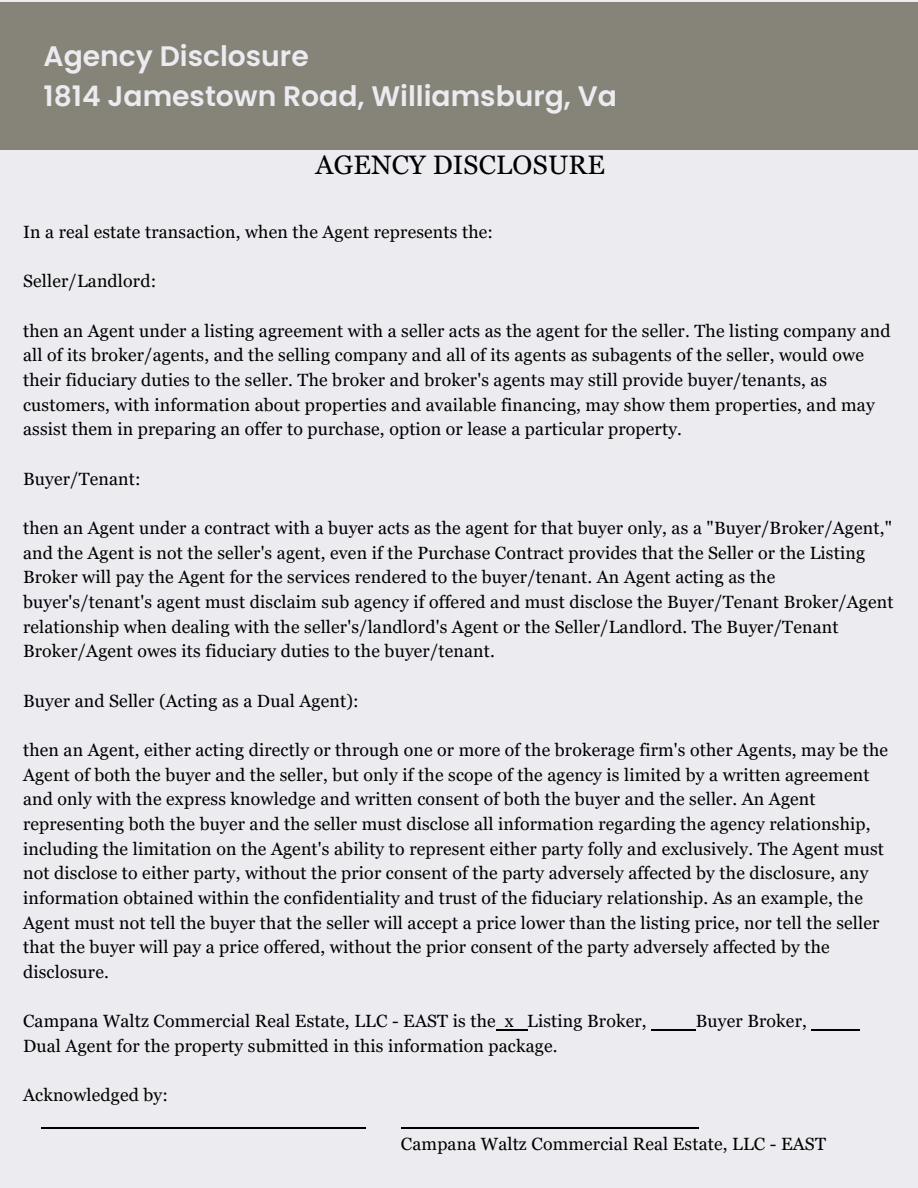
<style>
.page{position:relative;width:918px;height:1188px;background:#ebebf0}
.page>*{position:absolute;margin:0;border:0;box-sizing:border-box;transform-origin:0 0}
.t1{font:600 28.2px/39.3px "Poppins";color:#ebebf0}
.t2{font:26.7px "Georgia Pro";letter-spacing:.01em;color:#000}
.t3{font:17.7px/24.6px "Georgia Pro";letter-spacing:.01em;color:#000}
</style>
<div class="page">
<div style="left:0;top:3px;width:918px;height:147px;background:#868379"></div>
<svg style="left:496px;top:1029px;width:31px;height:2px"></svg>
<hr style="left:651px;top:1029px;width:45px;height:2px;background:#000">
<hr style="left:812px;top:1029px;width:48px;height:2px;background:#000">
<hr style="left:41px;top:1128px;width:324px;height:1px;background:#000">
<hr style="left:401px;top:1128px;width:298px;height:1px;background:#000">
<h2 class="t1" style="left:44px;top:37px;width:575px">Agency Disclosure<br>1814 Jamestown Road, Williamsburg, Va</h2>
<h1 class="t1" style="left:44px;top:37px;width:198px">INFORMATION</h1>
<h1 class="t2" style="left:316px;top:150px;width:291px">AGENCY DISCLOSURE</h1>
<p class="t3" style="left:23px;top:220px;width:472px">In a real estate transaction, when the Agent represents the:</p>
<p class="t3" style="left:23px;top:269px;width:135px">Seller/Landlord:</p>
<p class="t3" style="left:23px;top:318px;width:869px">then an Agent under a listing agreement with a seller acts as the agent for the seller. The listing company and all of its broker/agents, and the selling company and all of its agents as subagents of the seller, would owe their fiduciary duties to the seller. The broker and broker's agents may still provide buyer/tenants, as customers, with information about properties and available financing, may show them properties, and may assist them in preparing an offer to purchase, option or lease a particular property.</p>
<p class="t3" style="left:23px;top:466px;width:119px">Buyer/Tenant:</p>
<p class="t3" style="left:23px;top:516px;width:872px">then an Agent under a contract with a buyer acts as the agent for that buyer only, as a "Buyer/Broker/Agent," and the Agent is not the seller's agent, even if the Purchase Contract provides that the Seller or the Listing Broker will pay the Agent for the services rendered to the buyer/tenant. An Agent acting as the buyer's/tenant's agent must disclaim sub agency if offered and must disclose the Buyer/Tenant Broker/Agent relationship when dealing with the seller's/landlord's Agent or the Seller/Landlord. The Buyer/Tenant Broker/Agent owes its fiduciary duties to the buyer/tenant.</p>
<p class="t3" style="left:23px;top:688px;width:337px">Buyer and Seller (Acting as a Dual Agent):</p>
<p class="t3" style="left:23px;top:737px;width:866px">then an Agent, either acting directly or through one or more of the brokerage firm's other Agents, may be the Agent of both the buyer and the seller, but only if the scope of the agency is limited by a written agreement and only with the express knowledge and written consent of both the buyer and the seller. An Agent representing both the buyer and the seller must disclose all information regarding the agency relationship, including the limitation on the Agent's ability to represent either party folly and exclusively. The Agent must not disclose to either party, without the prior consent of the party adversely affected by the disclosure, any information obtained within the confidentiality and trust of the fiduciary relationship. As an example, the Agent must not tell the buyer that the seller will accept a price lower than the listing price, nor tell the seller that the buyer will pay a price offered, without the prior consent of the party adversely affected by the disclosure.</p>
<p class="t3" style="left:23px;top:1009px;width:625px">Campana Waltz Commercial Real Estate, LLC - EAST is the x Listing Broker,</p>
<p class="t3" style="left:696px;top:1009px;width:113px">Buyer Broker,</p>
<p class="t3" style="left:23px;top:1033px;width:536px">Dual Agent for the property submitted in this information package.</p>
<p class="t3" style="left:23px;top:1083px;width:146px">Acknowledged by:</p>
<p class="t3" style="left:401px;top:1132px;width:427px">Campana Waltz Commercial Real Estate, LLC - EAST</p>
</div>
